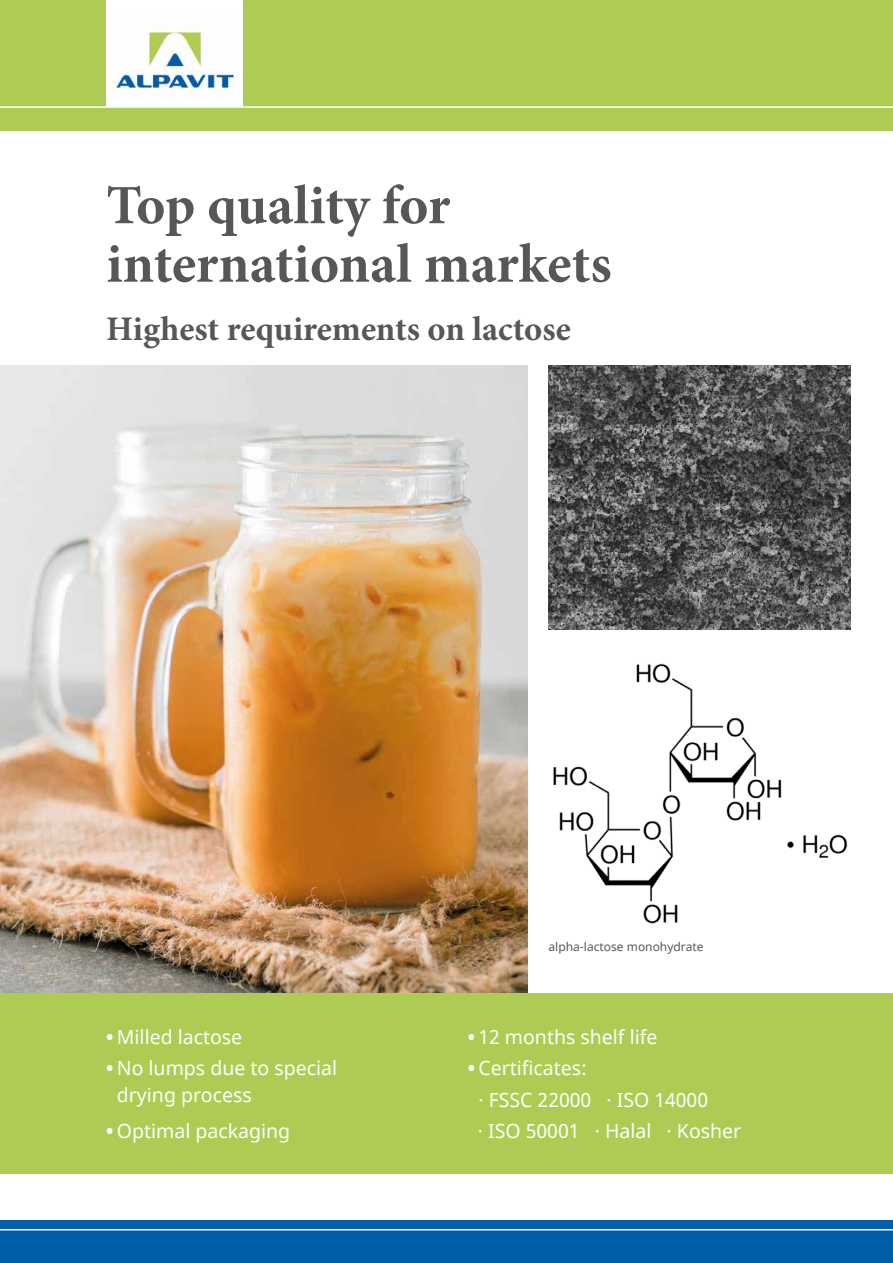
<style>
.page{position:relative;width:893px;height:1263px;background:#fff}
.page>*{position:absolute;margin:0;border:0;box-sizing:border-box;transform-origin:0 0}
.t1{font:700 55.5px/58.5px "Minion Pro";letter-spacing:-.005em;color:#575756}
.t2{font:700 34.5px "Minion Pro";color:#575756}
.t3{font:19.5px/31.5px "Noto Sans";color:#fff}
.t4{font:12px "Noto Sans";color:#575756}
.s1{font-weight:700}
</style>
<div class="page">
<div style="left:0;top:0;width:893px;height:130px;background:#aecc53"></div>
<img style="left:0;top:366px;width:527px;height:627px">
<img style="left:553px;top:663px;width:295px;height:261px">
<div style="left:0;top:993px;width:893px;height:180px;background:#aecc53"></div>
<div style="left:0;top:1220px;width:893px;height:43px;background:#005da9"></div>
<hr style="left:0;top:1229px;width:893px;height:1px;background:#fff">
<div style="left:106px;top:0;width:136px;height:106px;background:#fff"></div>
<img style="left:116px;top:30px;width:118px;height:64px">
<hr style="left:0;top:106px;width:893px;height:2px;background:#fff">
<img style="left:549px;top:366px;width:301px;height:263px">
<h1 class="t1" style="left:106px;top:178px;width:507px">Top quality for international markets</h1>
<h2 class="t2" style="left:106px;top:308px;width:466px">Highest requirements on lactose</h2>
<p class="t3" style="left:106px;top:1021px;width:137px"><span class="s1">•</span> Milled lactose</p>
<p class="t3" style="left:117px;top:1055px;width:222px;line-height:27px;text-indent:-11px"><span class="s1">•</span> No lumps due to special drying process</p>
<p class="t3" style="left:106px;top:1116px;width:185px"><span class="s1">•</span> Optimal packaging</p>
<p class="t4" style="left:549px;top:938px;width:156px">alpha-lactose monohydrate</p>
<p class="t3" style="left:468px;top:1021px;width:191px"><span class="s1">•</span> 12 months shelf life</p>
<p class="t3" style="left:478px;top:1053px;width:265px;text-indent:-10px"><span class="s1">•</span> Certificates:<br>· FSSC 22000 · ISO 14000<br>· ISO 50001 · Halal · Kosher</p>
</div>
